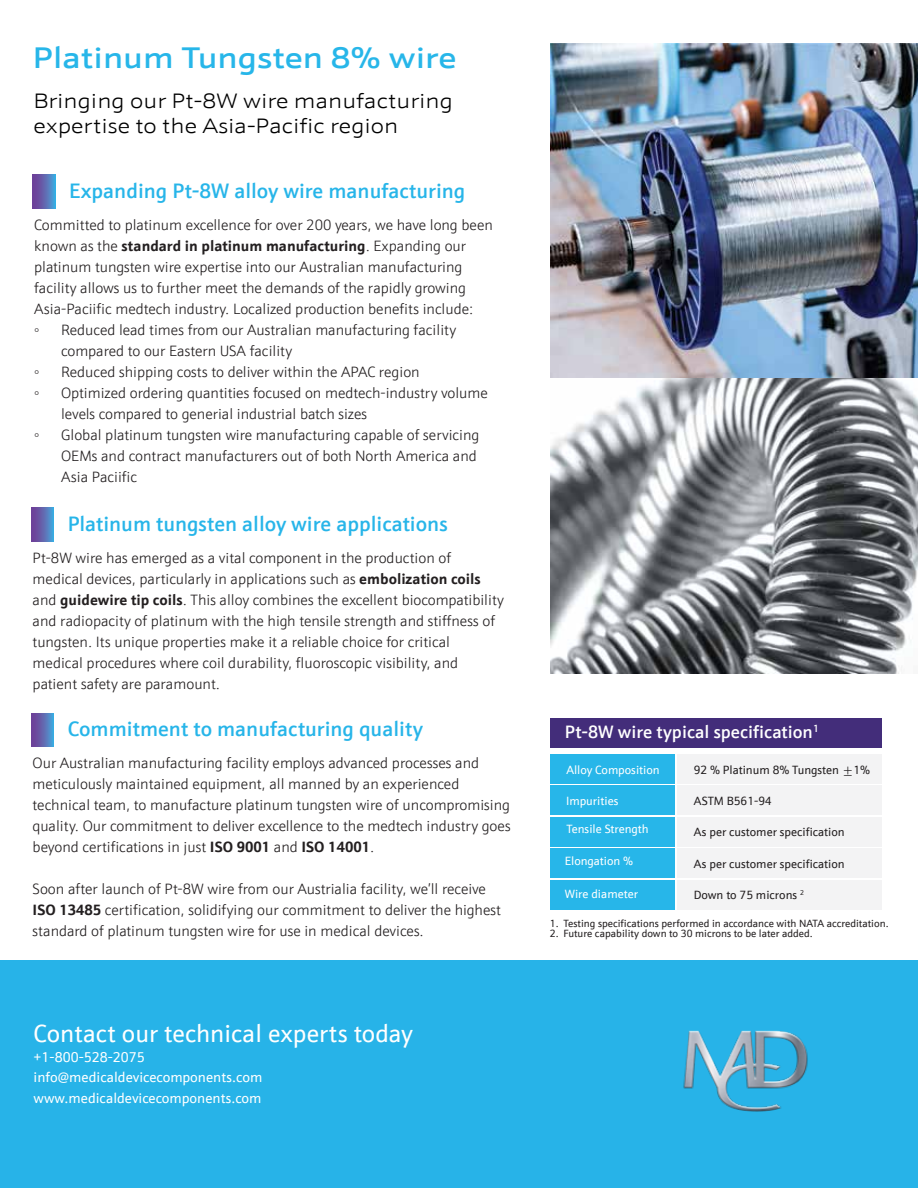
<style>
.page{position:relative;width:918px;height:1188px;background:#fff}
.page>*{position:absolute;margin:0;border:0;box-sizing:border-box;transform-origin:0 0}
.t1{font:500 30px "JM Sans Extended";color:#27b6e9}
.t2{font:24.9px "JM Sans";color:#fff}
.t3{font:500 21px "JM Sans";color:#27b5e9}
.t4{font:300 21px/25.5px "JM Sans Extended";color:#000}
.t5{font:500 18px "JM Sans";color:#fff}
.t6{font:300 15px/21px "JM Sans";color:#231f20}
.t7{font:15px "Times New Roman";color:#231f20}
.t8{font:14.25px/20.2px "JM Sans";color:#fff}
.t9{font:12px "JM Sans";color:#231f20}
.t10{font:12px "JM Sans";color:#fff}
.t11{font:10.5px "JM Sans";color:#231f20}
.s1{font-weight:700}
</style>
<div class="page">
<div style="left:0;top:960px;width:918px;height:228px;background:#27b3e8"></div>
<img style="left:550px;top:44px;width:368px;height:630px">
<div style="left:33px;top:175px;width:22px;height:33px;background:linear-gradient(to right,#76328e,#4c9ad2)"></div>
<svg style="left:31px;top:508px;width:23px;height:33px"></svg>
<svg style="left:31px;top:713px;width:23px;height:34px"></svg>
<div style="left:551px;top:754px;width:124px;height:29px;background:#27b6e9"></div>
<div style="left:551px;top:786px;width:124px;height:29px;background:#27b6e9"></div>
<div style="left:551px;top:817px;width:124px;height:29px;background:#27b6e9"></div>
<div style="left:678px;top:754px;width:204px;height:29px;background:#f3f3f4"></div>
<div style="left:678px;top:786px;width:204px;height:29px;background:#f3f3f4"></div>
<div style="left:678px;top:817px;width:204px;height:29px;background:#f3f3f4"></div>
<div style="left:551px;top:849px;width:124px;height:29px;background:#27b6e9"></div>
<div style="left:678px;top:849px;width:204px;height:29px;background:#f3f3f4"></div>
<div style="left:551px;top:880px;width:124px;height:29px;background:#27b6e9"></div>
<div style="left:678px;top:880px;width:204px;height:29px;background:#f3f3f4"></div>
<div style="left:550px;top:718px;width:332px;height:30px;background:#432d7a"></div>
<img style="left:683px;top:1030px;width:125px;height:82px">
<h1 class="t1" style="left:33px;top:40px;width:425px">Platinum Tungsten 8% wire</h1>
<h3 class="t4" style="left:34px;top:88px;width:421px">Bringing our Pt-8W wire manufacturing expertise to the Asia-Pacific region</h3>
<h3 class="t3" style="left:69px;top:177px;width:398px">Expanding Pt-8W alloy wire manufacturing</h3>
<p class="t6" style="left:34px;top:214px;width:460px">Committed to platinum excellence for over 200 years, we have long been known as the <span class="s1">standard in platinum manufacturing</span>. Expanding our platinum tungsten wire expertise into our Australian manufacturing facility allows us to further meet the demands of the rapidly growing Asia-Paciific medtech industry. Localized production benefits include:</p>
<p class="t7" style="left:34px;top:319px;width:7px">◦</p>
<p class="t6" style="left:61px;top:319px;width:396px">Reduced lead times from our Australian manufacturing facility compared to our Eastern USA facility</p>
<p class="t7" style="left:34px;top:361px;width:7px">◦</p>
<p class="t6" style="left:61px;top:361px;width:360px">Reduced shipping costs to deliver within the APAC region</p>
<p class="t7" style="left:34px;top:382px;width:7px">◦</p>
<p class="t6" style="left:61px;top:382px;width:428px">Optimized ordering quantities focused on medtech-industry volume levels compared to generial industrial batch sizes</p>
<p class="t7" style="left:34px;top:424px;width:7px">◦</p>
<p class="t6" style="left:61px;top:424px;width:420px">Global platinum tungsten wire manufacturing capable of servicing<br>OEMs and contract manufacturers out of both North America and<br>Asia Paciific</p>
<h3 class="t3" style="left:68px;top:510px;width:382px">Platinum tungsten alloy wire applications</h3>
<p class="t6" style="left:33px;top:547px;width:473px">Pt-8W wire has emerged as a vital component in the production of medical devices, particularly in applications such as <span class="s1">embolization coils </span>and <span class="s1">guidewire tip coils</span>. This alloy combines the excellent biocompatibility and radiopacity of platinum with the high tensile strength and stiffness of tungsten. Its unique properties make it a reliable choice for critical medical procedures where coil durability, fluoroscopic visibility, and patient safety are paramount.</p>
<h3 class="t3" style="left:68px;top:715px;width:357px">Commitment to manufacturing quality</h3>
<p class="t6" style="left:33px;top:753px;width:480px">Our Australian manufacturing facility employs advanced processes and meticulously maintained equipment, all manned by an experienced technical team, to manufacture platinum tungsten wire of uncompromising quality. Our commitment to deliver excellence to the medtech industry goes beyond certifications in just <span class="s1">ISO 9001</span> and <span class="s1">ISO 14001</span>.</p>
<p class="t6" style="left:33px;top:879px;width:470px">Soon after launch of Pt-8W wire from our Austrialia facility, we’ll receive<br><span class="s1">ISO 13485</span> certification, solidifying our commitment to deliver the highest standard of platinum tungsten wire for use in medical devices.</p>
<h2 class="t2" style="left:34px;top:1018px;width:381px">Contact our technical experts today</h2>
<p class="t8" style="left:34px;top:1047px;width:230px">+1-800-528-2075 info@medicaldevicecomponents.com www.medicaldevicecomponents.com</p>
<p class="t5" style="left:565px;top:720px;width:256px">Pt-8W wire typical specification<sup>1</sup></p>
<p class="t10" style="left:566px;top:762px;width:95px">Alloy Composition</p>
<p class="t10" style="left:566px;top:793px;width:54px">Impurities</p>
<p class="t10" style="left:566px;top:821px;width:84px">Tensile Strength</p>
<p class="t9" style="left:694px;top:762px;width:178px">92 % Platinum 8% Tungsten 1%</p>
<p class="t9" style="left:694px;top:793px;width:80px">ASTM B561-94</p>
<p class="t9" style="left:694px;top:825px;width:153px">As per customer specification</p>
<p class="t10" style="left:565px;top:853px;width:70px">Elongation %</p>
<p class="t9" style="left:694px;top:856px;width:153px">As per customer specification</p>
<p class="t10" style="left:565px;top:886px;width:75px">Wire diameter</p>
<p class="t9" style="left:694px;top:888px;width:112px">Down to 75 microns <sup>2</sup></p>
<p class="t11" style="left:550px;top:917px;width:340px">1. Testing specifications performed in accordance with NATA accreditation.</p>
<p class="t11" style="left:550px;top:927px;width:264px">2. Future capability down to 30 microns to be later added.</p>
</div>
